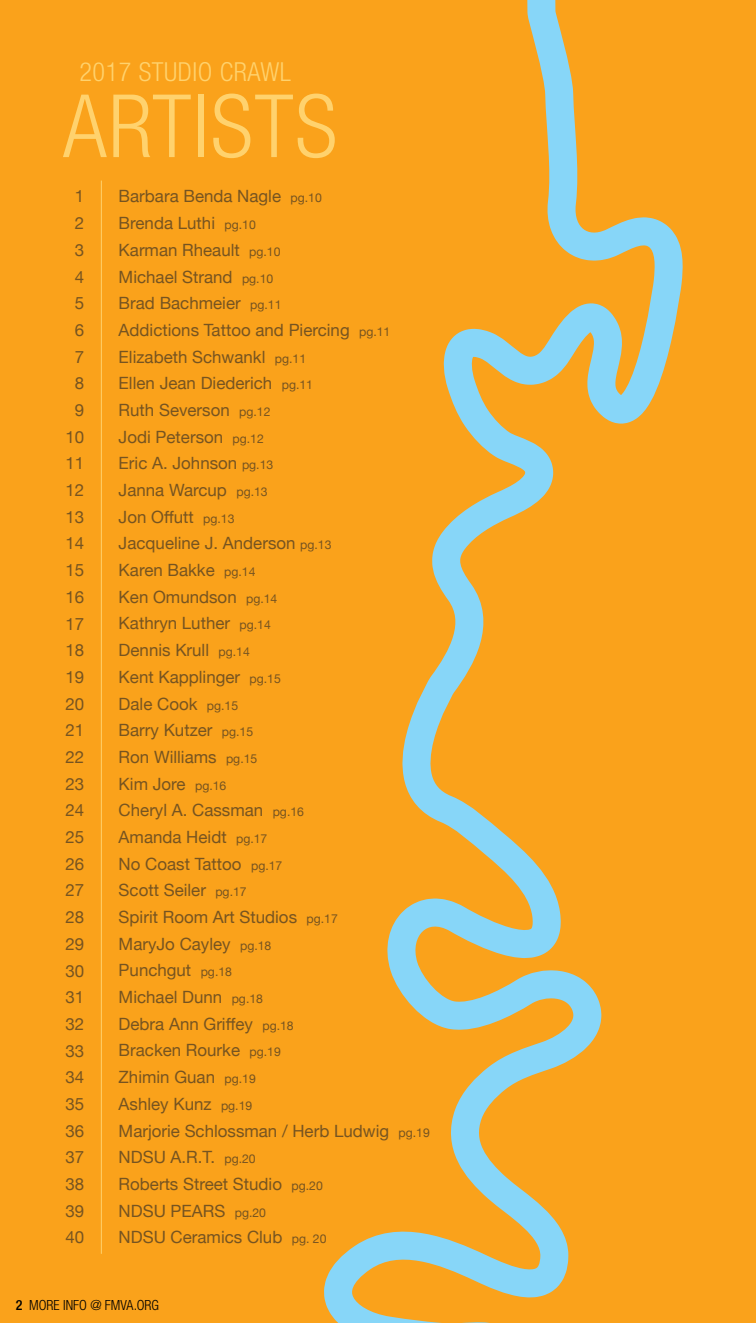
<style>
.page{position:relative;width:756px;height:1323px;background:#faa21b}
.page>*{position:absolute;margin:0;border:0;box-sizing:border-box;transform-origin:0 0}
.t1{font:300 condensed 87.5px "Helvetica Neue";letter-spacing:.02em;color:#ffd26d}
.t2{font:300 condensed 26.25px "Helvetica Neue";letter-spacing:.02em;color:#ffd26d}
.t3{font:16.97px/26.8px "Helvetica Neue";color:#765421}
.t4{font:300 condensed 14px "Helvetica Neue";color:#000}
.s1{font-size:12.25px}
.s2{font-weight:500}
</style>
<div class="page">
<svg style="left:324px;top:0;width:359px;height:1323px"></svg>
<hr style="left:101px;top:181px;width:1px;height:1073px;background:#ffd26d">
<h2 class="t2" style="left:80px;top:56px;width:213px">2017 STUDIO CRAWL</h2>
<h1 class="t1" style="left:63px;top:76px;width:276px">ARTISTS</h1>
<p class="t3" style="left:66px;top:183px;width:20px;text-align:center">1<br>2<br>3<br>4<br>5<br>6<br>7<br>8<br>9<br>10<br>11<br>12<br>13<br>14<br>15<br>16<br>17<br>18<br>19<br>20<br>21<br>22<br>23<br>24<br>25<br>26<br>27<br>28<br>29<br>30<br>31<br>32<br>33<br>34<br>35<br>36<br>37<br>38<br>39<br>40</p>
<p class="t3" style="left:119px;top:183px;width:313px">Barbara Benda Nagle <span class="s1">pg.10<br></span>Brenda Luthi <span class="s1">pg.10<br></span>Karman Rheault <span class="s1">pg.10<br></span>Michael Strand <span class="s1">pg.10<br></span>Brad Bachmeier <span class="s1">pg.11<br></span>Addictions Tattoo and Piercing <span class="s1">pg.11<br></span>Elizabeth Schwankl <span class="s1">pg.11<br></span>Ellen Jean Diederich <span class="s1">pg.11<br></span>Ruth Severson <span class="s1">pg.12<br></span>Jodi Peterson <span class="s1">pg.12<br></span>Eric A. Johnson <span class="s1">pg.13<br></span>Janna Warcup <span class="s1">pg.13<br></span>Jon Offutt <span class="s1">pg.13<br></span>Jacqueline J. Anderson <span class="s1">pg.13<br></span>Karen Bakke <span class="s1">pg.14<br></span>Ken Omundson <span class="s1">pg.14<br></span>Kathryn Luther <span class="s1">pg.14<br></span>Dennis Krull <span class="s1">pg.14<br></span>Kent Kapplinger <span class="s1">pg.15<br></span>Dale Cook <span class="s1">pg.15<br></span>Barry Kutzer <span class="s1">pg.15<br></span>Ron Williams <span class="s1">pg.15<br></span>Kim Jore <span class="s1">pg.16<br></span>Cheryl A. Cassman <span class="s1">pg.16<br></span>Amanda Heidt <span class="s1">pg.17<br></span>No Coast Tattoo <span class="s1">pg.17<br></span>Scott Seiler <span class="s1">pg.17<br></span>Spirit Room Art Studios <span class="s1">pg.17<br></span>MaryJo Cayley <span class="s1">pg.18<br></span>Punchgut <span class="s1">pg.18<br></span>Michael Dunn <span class="s1">pg.18<br></span>Debra Ann Griffey <span class="s1">pg.18<br></span>Bracken Rourke <span class="s1">pg.19<br></span>Zhimin Guan <span class="s1">pg.19<br></span>Ashley Kunz <span class="s1">pg.19<br></span>Marjorie Schlossman / Herb Ludwig <span class="s1">pg.19<br></span>NDSU A.R.T. <span class="s1">pg.20<br></span>Roberts Street Studio <span class="s1">pg.20<br></span>NDSU PEARS <span class="s1">pg.20<br></span>NDSU Ceramics Club <span class="s1">pg. 20</span></p>
<p class="t4" style="left:16px;top:1297px;width:145px"><span class="s2">2</span> MORE INFO @ FMVA.ORG</p>
</div>
